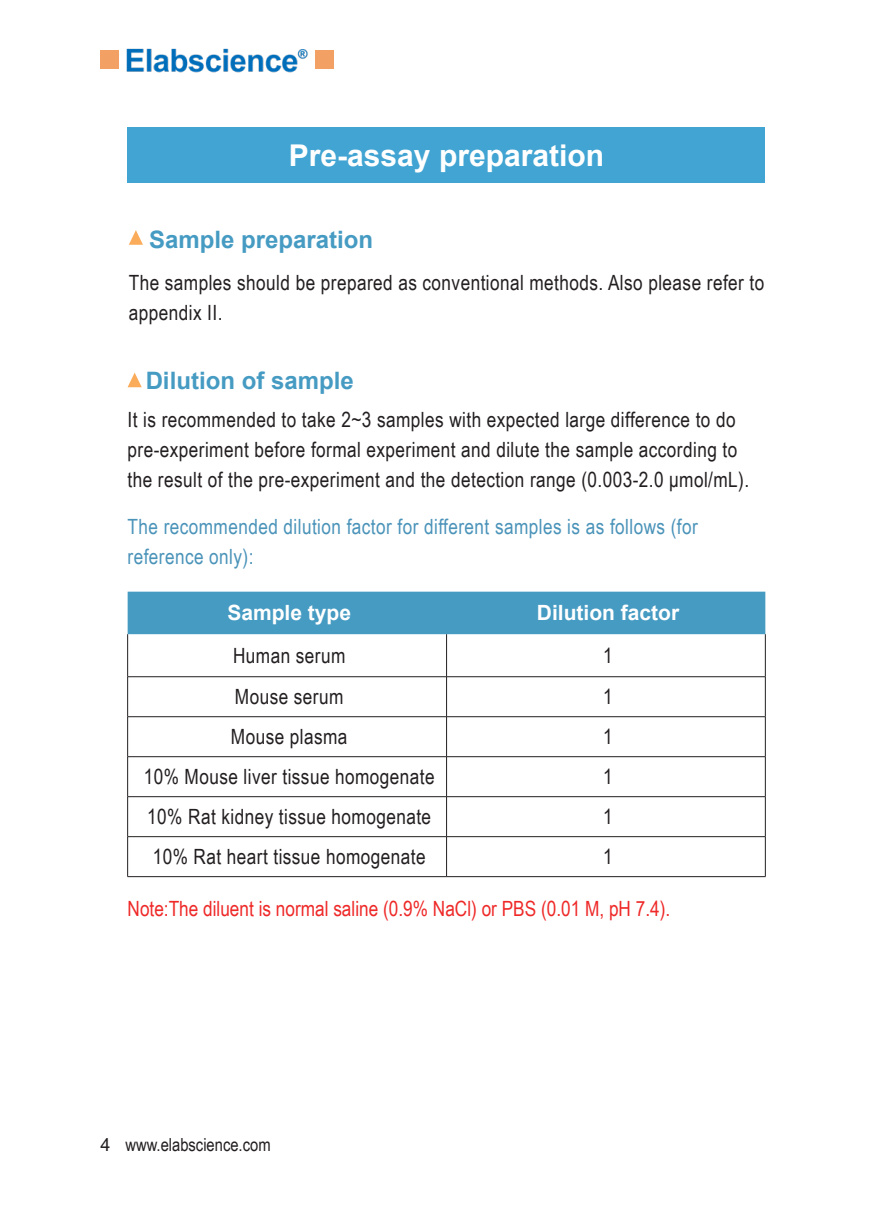
<style>
.page{position:relative;width:893px;height:1208px;background:#fff}
.page>*{position:absolute;margin:0;border:0;box-sizing:border-box;transform-origin:0 0}
.t1{font:700 30px "Arial";color:#fff}
.t2{font:700 24px "Arial";color:#469bc3}
.t3{font:21px/30px "Arial Narrow";letter-spacing:.02em;color:#231f20}
.t4{font:21px/30px "Arial Narrow";letter-spacing:.02em;color:#4a93b9}
.t5{font:21px "Arial Narrow";color:#ee2928}
.t6{font:700 21px "Arial";color:#fff}
.t7{font:18px "Arial Narrow";color:#231f20}
.s1{font-family:"Arial"}
</style>
<div class="page">
<img style="left:126px;top:48px;width:182px;height:25px">
<div style="left:315px;top:51px;width:18px;height:18px;background:#f2a064"></div>
<div style="left:101px;top:51px;width:18px;height:18px;background:#f2a064"></div>
<div style="left:128px;top:128px;width:637px;height:55px;background:#41a4d2"></div>
<svg style="left:129px;top:230px;width:14px;height:15px"></svg>
<svg style="left:128px;top:372px;width:14px;height:15px"></svg>
<div style="left:128px;top:591px;width:637px;height:43px;background:#469bc3"></div>
<hr style="left:127px;top:676px;width:320px;height:1px;background:#231f20">
<hr style="left:447px;top:676px;width:318px;height:1px;background:#231f20">
<hr style="left:127px;top:716px;width:320px;height:1px;background:#231f20">
<hr style="left:447px;top:716px;width:318px;height:1px;background:#231f20">
<hr style="left:127px;top:756px;width:320px;height:1px;background:#231f20">
<hr style="left:447px;top:756px;width:318px;height:1px;background:#231f20">
<hr style="left:127px;top:796px;width:320px;height:1px;background:#231f20">
<hr style="left:447px;top:796px;width:318px;height:1px;background:#231f20">
<hr style="left:127px;top:836px;width:320px;height:1px;background:#231f20">
<hr style="left:447px;top:836px;width:318px;height:1px;background:#231f20">
<hr style="left:127px;top:876px;width:320px;height:1px;background:#231f20">
<hr style="left:447px;top:876px;width:318px;height:1px;background:#231f20">
<hr style="left:127px;top:634px;width:1px;height:42px;background:#231f20">
<hr style="left:127px;top:677px;width:1px;height:39px;background:#231f20">
<hr style="left:127px;top:717px;width:1px;height:39px;background:#231f20">
<hr style="left:127px;top:757px;width:1px;height:39px;background:#231f20">
<hr style="left:127px;top:797px;width:1px;height:39px;background:#231f20">
<hr style="left:127px;top:837px;width:1px;height:39px;background:#231f20">
<hr style="left:446px;top:634px;width:1px;height:42px;background:#231f20">
<hr style="left:765px;top:634px;width:1px;height:42px;background:#231f20">
<hr style="left:446px;top:677px;width:1px;height:39px;background:#231f20">
<hr style="left:765px;top:677px;width:1px;height:39px;background:#231f20">
<hr style="left:446px;top:717px;width:1px;height:39px;background:#231f20">
<hr style="left:765px;top:717px;width:1px;height:39px;background:#231f20">
<hr style="left:446px;top:757px;width:1px;height:39px;background:#231f20">
<hr style="left:765px;top:757px;width:1px;height:39px;background:#231f20">
<hr style="left:446px;top:797px;width:1px;height:39px;background:#231f20">
<hr style="left:765px;top:797px;width:1px;height:39px;background:#231f20">
<hr style="left:446px;top:837px;width:1px;height:39px;background:#231f20">
<hr style="left:765px;top:837px;width:1px;height:39px;background:#231f20">
<p class="t1" style="left:289px;top:134px;width:317px">Pre-assay preparation</p>
<p class="t2" style="left:149px;top:222px;width:226px">Sample preparation</p>
<p class="t3" style="left:129px;top:267px;width:637px">The samples should be prepared as conventional methods. Also please refer to appendix II.</p>
<p class="t2" style="left:146px;top:363px;width:210px">Dilution of sample</p>
<p class="t3" style="left:128px;top:404px;width:623px">It is recommended to take 2~3 samples with expected large difference to do pre-experiment before formal experiment and dilute the sample according to the result of the pre-experiment and the detection range (0.003-2.0 μmol/mL).</p>
<p class="t4" style="left:128px;top:511px;width:572px">The recommended dilution factor for different samples is as follows (for reference only):</p>
<p class="t6" style="left:227px;top:598px;width:125px">Sample type</p>
<p class="t6" style="left:537px;top:598px;width:144px">Dilution factor</p>
<p class="t3" style="left:233px;top:639px;width:114px">Human serum</p>
<p class="t3" style="left:603px;top:639px;width:11px">1</p>
<p class="t3" style="left:235px;top:681px;width:110px">Mouse serum</p>
<p class="t3" style="left:603px;top:681px;width:11px">1</p>
<p class="t3" style="left:231px;top:721px;width:118px">Mouse plasma</p>
<p class="t3" style="left:603px;top:721px;width:11px">1</p>
<p class="t3" style="left:144px;top:761px;width:293px">10% Mouse liver tissue homogenate</p>
<p class="t3" style="left:603px;top:761px;width:11px">1</p>
<p class="t3" style="left:147px;top:801px;width:285px">10% Rat kidney tissue homogenate</p>
<p class="t3" style="left:603px;top:801px;width:11px">1</p>
<p class="t3" style="left:153px;top:841px;width:274px">10% Rat heart tissue homogenate</p>
<p class="t3" style="left:603px;top:841px;width:11px">1</p>
<p class="t5" style="left:128px;top:892px;width:544px">Note:The diluent is normal saline (0.9% NaCl) or PBS (0.01 M, pH 7.4).</p>
<p class="t7" style="left:101px;top:1131px;width:172px"><span class="s1">4</span> www.elabscience.com</p>
</div>
